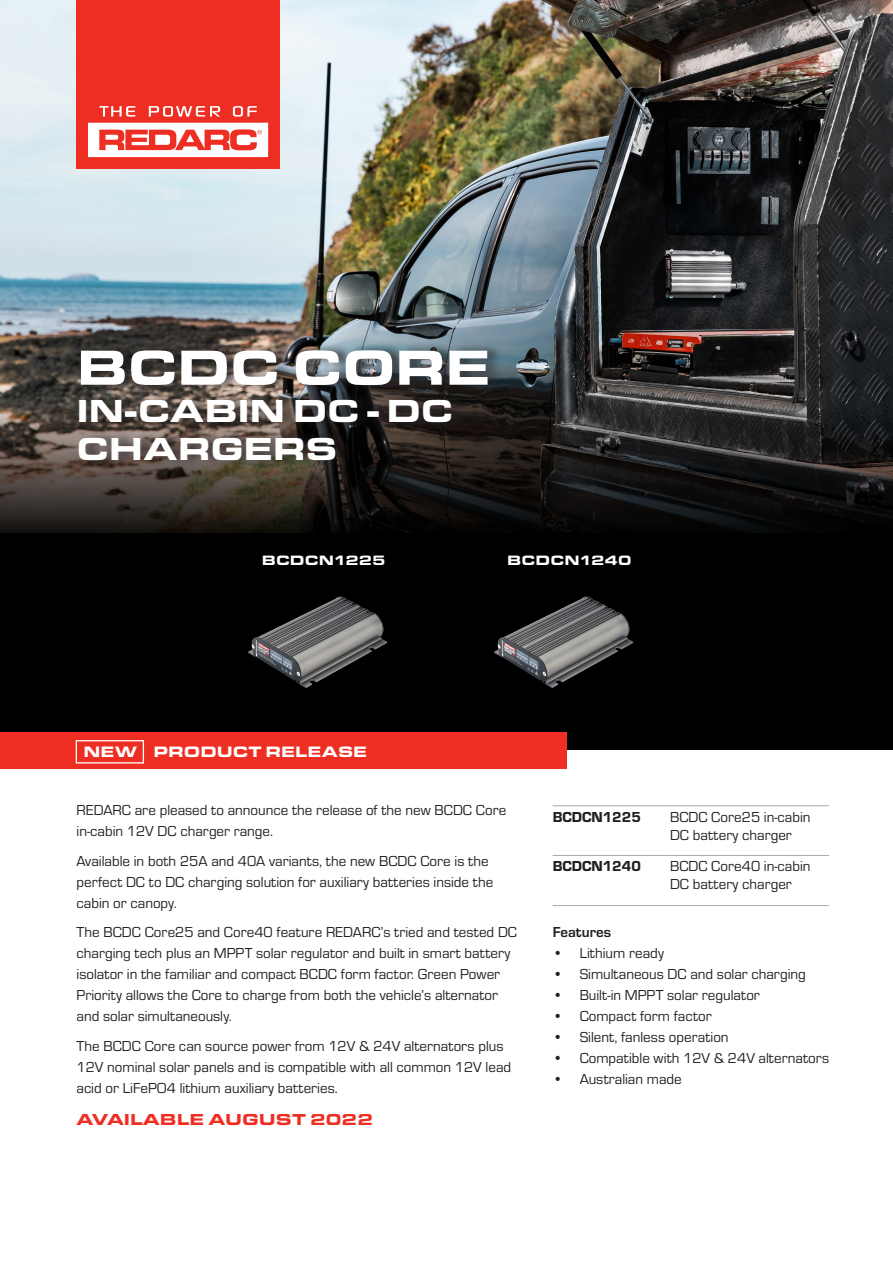
<style>
.page{position:relative;width:893px;height:1263px;background:#fff}
.page>*{position:absolute;margin:0;border:0;box-sizing:border-box;transform-origin:0 0}
.t1{font:900 51px "Eurostile Ext";letter-spacing:-.02em;color:#fff}
.t2{font:900 33px/37.5px "Eurostile Ext";letter-spacing:-.015em;color:#fff}
.t3{font:900 16.5px "Eurostile Ext";color:#ee2e22}
.t4{font:900 15.6px "Eurostile Ext";color:#fff}
.t5{font:15px/21px "Eurostile";color:#231f20}
.part_number{font:15px "Eurostile Hea";color:#231f20}
.t6{font:700 15px "Eurostile";color:#231f20}
.t7{font:900 14.1px "Eurostile Ext";color:#fff}
</style>
<div class="page">
<div style="left:0;top:532px;width:893px;height:218px;background:#000"></div>
<img style="left:0;top:0;width:893px;height:532px">
<div style="left:0;top:732px;width:567px;height:37px;background:#ee2e22"></div>
<div style="left:76px;top:740px;width:68px;height:23px;border:1px solid #fff"></div>
<div style="left:77px;top:0;width:203px;height:169px;background:#ee2e22"></div>
<svg style="left:99px;top:106px;width:36px;height:11px"></svg>
<svg style="left:149px;top:106px;width:71px;height:11px"></svg>
<svg style="left:233px;top:106px;width:24px;height:11px"></svg>
<svg style="left:88px;top:123px;width:180px;height:34px"></svg>
<hr style="left:553px;top:805px;width:117px;height:1px;background:#a8a9ad">
<hr style="left:670px;top:805px;width:159px;height:1px;background:#a8a9ad">
<hr style="left:553px;top:855px;width:117px;height:1px;background:#a8a9ad">
<hr style="left:670px;top:855px;width:159px;height:1px;background:#a8a9ad">
<hr style="left:553px;top:905px;width:117px;height:1px;background:#a8a9ad">
<hr style="left:670px;top:905px;width:159px;height:1px;background:#a8a9ad">
<div style="left:79px;top:341px;width:426px;height:128px;background:#231f20;opacity:.77"></div>
<img style="left:248px;top:596px;width:140px;height:92px">
<img style="left:494px;top:596px;width:140px;height:92px">
<p class="t1" style="left:77px;top:329px;width:416px">BCDC CORE</p>
<p class="t2" style="left:77px;top:390px;width:379px">IN-CABIN DC - DC<br>CHARGERS</p>
<p class="t7" style="left:262px;top:549px;width:125px">BCDCN1225</p>
<p class="t7" style="left:507px;top:549px;width:126px">BCDCN1240</p>
<p class="t4" style="left:83px;top:740px;width:55px">NEW</p>
<p class="t4" style="left:153px;top:740px;width:215px">PRODUCT RELEASE</p>
<p class="t5" style="left:77px;top:799px;width:431px">REDARC are pleased to announce the release of the new BCDC Core in-cabin 12V DC charger range.</p>
<p class="t5" style="left:77px;top:850px;width:418px">Available in both 25A and 40A variants, the new BCDC Core is the perfect DC to DC charging solution for auxiliary batteries inside the cabin or canopy.</p>
<p class="t5" style="left:77px;top:921px;width:442px">The BCDC Core25 and Core40 feature REDARC’s tried and tested DC charging tech plus an MPPT solar regulator and built in smart battery isolator in the familiar and compact BCDC form factor. Green Power Priority allows the Core to charge from both the vehicle’s alternator and solar simultaneously.</p>
<p class="t5" style="left:77px;top:1035px;width:436px">The BCDC Core can source power from 12V &amp; 24V alternators plus<br>12V nominal solar panels and is compatible with all common 12V lead acid or LiFePO4 lithium auxiliary batteries.</p>
<p class="t3" style="left:77px;top:1107px;width:298px">AVAILABLE AUGUST 2022</p>
<p class="part_number" style="left:553px;top:806px;width:90px">BCDCN1225</p>
<p class="t5" style="left:670px;top:807px;width:142px;line-height:18px">BCDC Core25 in-cabin<br>DC battery charger</p>
<p class="part_number" style="left:553px;top:856px;width:90px">BCDCN1240</p>
<p class="t5" style="left:670px;top:857px;width:142px;line-height:18px">BCDC Core40 in-cabin<br>DC battery charger</p>
<p class="t6" style="left:553px;top:924px;width:60px">Features</p>
<p class="t5" style="left:553px;top:942px;width:113px">• Lithium ready</p>
<p class="t5" style="left:553px;top:963px;width:255px">• Simultaneous DC and solar charging</p>
<p class="t5" style="left:553px;top:984px;width:209px">• Built-in MPPT solar regulator</p>
<p class="t5" style="left:553px;top:1005px;width:160px">• Compact form factor</p>
<p class="t5" style="left:553px;top:1026px;width:177px">• Silent, fanless operation</p>
<p class="t5" style="left:553px;top:1047px;width:278px">• Compatible with 12V &amp; 24V alternators</p>
<p class="t5" style="left:553px;top:1068px;width:131px">• Australian made</p>
</div>
